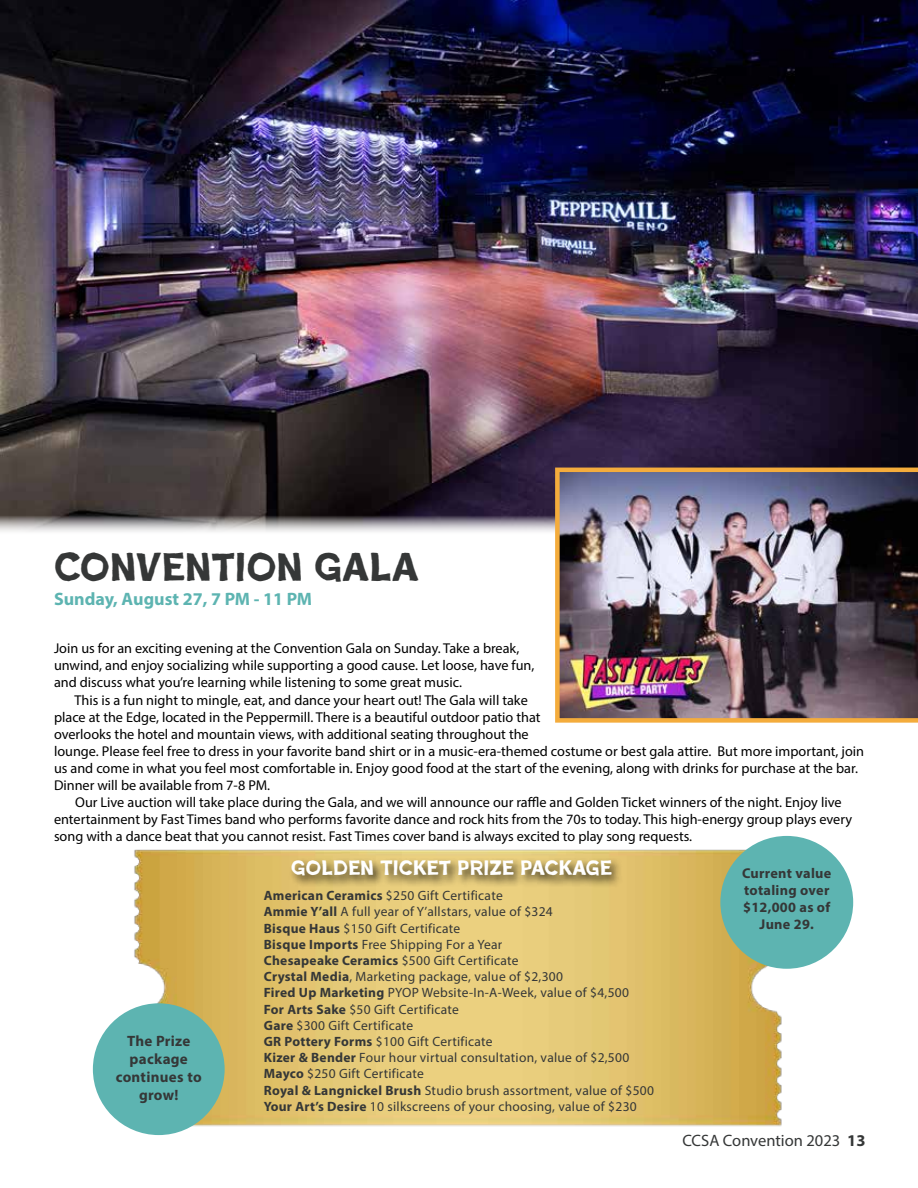
<style>
.page{position:relative;width:918px;height:1188px;background:#fff}
.page>*{position:absolute;margin:0;border:0;box-sizing:border-box;transform-origin:0 0}
.t1{font:40.5px "Poster Cut Neue";letter-spacing:.02em;color:#353737}
.t2{font:21px "Poster Cut Neue";letter-spacing:.02em;color:#fff}
.t3{font:700 18px "Myriad Pro";color:#5db4b1}
.t4{font:16.5px "Myriad Pro";color:#353737}
.t5{font:700 15px/18px "Myriad Pro";letter-spacing:.02em;color:#353737;text-align:center}
.t6{font:14.25px/17.1px "Myriad Pro";color:#000}
.t7{font:700 14.25px/17.1px "Myriad Pro";letter-spacing:.02em;color:#353737;text-align:center}
.t8{font:13.5px/16.2px "Myriad Pro";letter-spacing:.02em;color:#353737}
.s1{font-weight:700}
</style>
<div class="page">
<img style="left:0;top:0;width:918px;height:532px">
<img style="left:555px;top:468px;width:363px;height:255px">
<img style="left:127px;top:839px;width:655px;height:295px">
<div style="left:288px;top:857px;width:336px;height:31px;background:#000;opacity:.75"></div>
<div style="left:720px;top:836px;width:133px;height:133px;background:#5db4b1;border-radius:50%"></div>
<div style="left:93px;top:1003px;width:132px;height:132px;background:#5db4b1;border-radius:50%"></div>
<h1 class="t1" style="left:54px;top:544px;width:366px">CONVENTION GALA</h1>
<p class="t3" style="left:54px;top:587px;width:260px">Sunday, August 27, 7 PM - 11 PM</p>
<p class="t6" style="left:54px;top:640px;width:482px">Join us for an exciting evening at the Convention Gala on Sunday. Take a break, unwind, and enjoy socializing while supporting a good cause. Let loose, have fun, and discuss what you’re learning while listening to some great music.</p>
<p class="t6" style="left:75px;top:691px;width:455px">This is a fun night to mingle, eat, and dance your heart out! The Gala will take</p>
<p class="t6" style="left:54px;top:708px;width:488px">place at the Edge, located in the Peppermill. There is a beautiful outdoor patio that</p>
<p class="t6" style="left:54px;top:725px;width:476px">overlooks the hotel and mountain views, with additional seating throughout the</p>
<p class="t6" style="left:54px;top:742px;width:812px">lounge. Please feel free to dress in your favorite band shirt or in a music-era-themed costume or best gala attire. But more important, join</p>
<p class="t6" style="left:54px;top:759px;width:805px">us and come in what you feel most comfortable in. Enjoy good food at the start of the evening, along with drinks for purchase at the bar.</p>
<p class="t6" style="left:54px;top:777px;width:218px">Dinner will be available from 7-8 PM.</p>
<p class="t6" style="left:75px;top:794px;width:768px">Our Live auction will take place during the Gala, and we will announce our raffle and Golden Ticket winners of the night. Enjoy live</p>
<p class="t6" style="left:54px;top:811px;width:800px">entertainment by Fast Times band who performs favorite dance and rock hits from the 70s to today. This high-energy group plays every</p>
<p class="t6" style="left:54px;top:828px;width:640px">song with a dance beat that you cannot resist. Fast Times cover band is always excited to play song requests.</p>
<p class="t5" style="left:116px;top:1031px;width:87px">The Prize package continues to grow!</p>
<h2 class="t2" style="left:291px;top:856px;width:322px">GOLDEN TICKET PRIZE PACKAGE</h2>
<p class="t7" style="left:742px;top:864px;width:91px">Current value totaling over $12,000 as of<br>June 29.</p>
<p class="t8" style="left:264px;top:887px;width:392px"><span class="s1">American Ceramics</span> $250 Gift Certificate<br><span class="s1">Ammie Y’all</span> A full year of Y’allstars, value of $324<br><span class="s1">Bisque Haus</span> $150 Gift Certificate<br><span class="s1">Bisque Imports</span> Free Shipping For a Year<br><span class="s1">Chesapeake Ceramics</span> $500 Gift Certificate<br><span class="s1">Crystal Media</span>, Marketing package, value of $2,300<br><span class="s1">Fired Up Marketing</span> PYOP Website-In-A-Week, value of $4,500<br><span class="s1">For Arts Sake</span> $50 Gift Certificate<br><span class="s1">Gare</span> $300 Gift Certificate<br><span class="s1">GR Pottery Forms</span> $100 Gift Certificate<br><span class="s1">Kizer &amp; Bender</span> Four hour virtual consultation, value of $2,500<br><span class="s1">Mayco</span> $250 Gift Certificate<br><span class="s1">Royal &amp; Langnickel Brush</span> Studio brush assortment, value of $500<br><span class="s1">Your Art’s Desire</span> 10 silkscreens of your choosing, value of $230</p>
<p class="t4" style="left:682px;top:1131px;width:185px">CCSA Convention 2023 <span class="s1">13</span></p>
</div>
